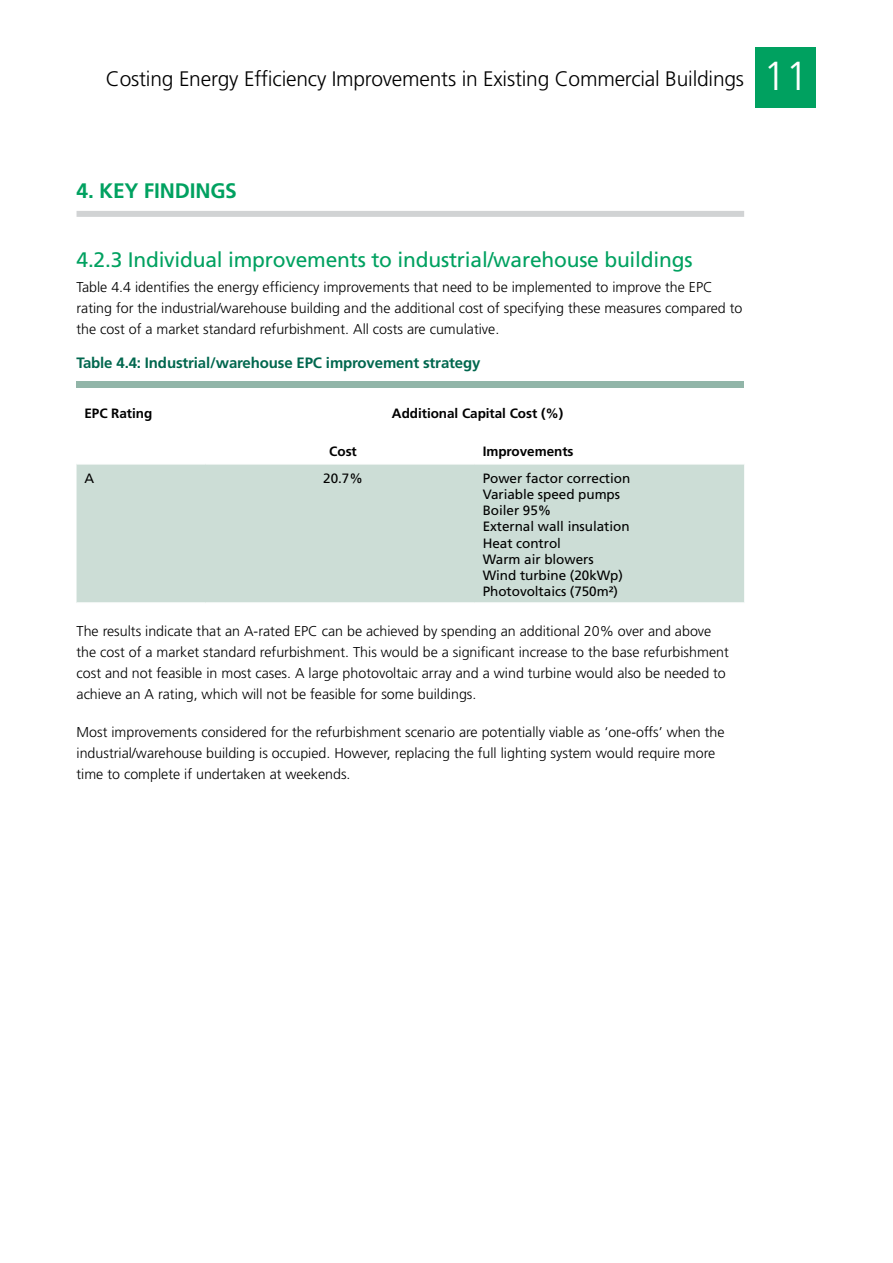
<style>
.page{position:relative;width:893px;height:1263px;background:#fff}
.page>*{position:absolute;margin:0;border:0;box-sizing:border-box;transform-origin:0 0}
.t1{font:300 21px "Frutiger";letter-spacing:-.01em;color:#000}
.t2{font:21px "Frutiger";letter-spacing:-.01em;color:#00a160}
.t3{font:700 21px "Frutiger";color:#00a160}
.t4{font:700 15px "Frutiger";letter-spacing:-.01em;color:#00674e}
.t5{font:300 14.25px/21px "Frutiger";color:#000}
.t6{font:13.5px/16.2px "Frutiger";letter-spacing:-.005em;color:#000}
.t7{font:700 13.5px "Frutiger";letter-spacing:-.005em;color:#000}
.s1{font-size:40.5px;color:#fff}
</style>
<div class="page">
<div style="left:755px;top:47px;width:61px;height:61px;background:#00a160"></div>
<div style="left:77px;top:211px;width:667px;height:6px;background:#d1d3d4"></div>
<div style="left:77px;top:381px;width:667px;height:6px;background:#91b5a8"></div>
<div style="left:77px;top:465px;width:667px;height:137px;background:#ccddd6"></div>
<h1 class="t1" style="left:106px;top:66px;width:704px">Costing Energy Efficiency Improvements in Existing Commercial Buildings <span class="s1">11</span></h1>
<h1 class="t3" style="left:77px;top:178px;width:79px">4. Key findin</h1>
<h1 class="t3" style="left:210px;top:178px;width:28px">gs</h1>
<h1 class="t2" style="left:77px;top:248px;width:617px">4.2.3 Individual improvements to industrial/warehouse buildings</h1>
<p class="t5" style="left:77px;top:276px;width:667px">Table 4.4 identifies the energy efficiency improvements that need to be implemented to improve the EPC rating for the industrial/warehouse building and the additional cost of specifying these measures compared to the cost of a market standard refurbishment. All costs are cumulative.</p>
<p class="t4" style="left:77px;top:354px;width:405px">Table 4.4: Industrial/warehouse EPC improvement strategy</p>
<p class="t7" style="left:84px;top:405px;width:69px">EPC Rating</p>
<p class="t7" style="left:392px;top:405px;width:173px">Additional Capital Cost (%)</p>
<p class="t7" style="left:329px;top:444px;width:29px">Cost</p>
<p class="t7" style="left:483px;top:444px;width:92px">Improvements</p>
<p class="t6" style="left:84px;top:470px;width:11px">A</p>
<p class="t6" style="left:323px;top:470px;width:41px">20.7%</p>
<p class="t6" style="left:483px;top:470px;width:149px">Power factor correction<br>Variable speed pumps<br>Boiler 95%<br>External wall insulation<br>Heat control<br>Warm air blowers<br>Wind turbine (20kWp)<br>Photovoltaics (750m²)</p>
<p class="t5" style="left:77px;top:620px;width:654px">The results indicate that an A-rated EPC can be achieved by spending an additional 20% over and above the cost of a market standard refurbishment. This would be a significant increase to the base refurbishment cost and not feasible in most cases. A large photovoltaic array and a wind turbine would also be needed to achieve an A rating, which will not be feasible for some buildings.</p>
<p class="t5" style="left:77px;top:721px;width:649px">Most improvements considered for the refurbishment scenario are potentially viable as ‘one-offs’ when the industrial/warehouse building is occupied. However, replacing the full lighting system would require more time to complete if undertaken at weekends.</p>
</div>
